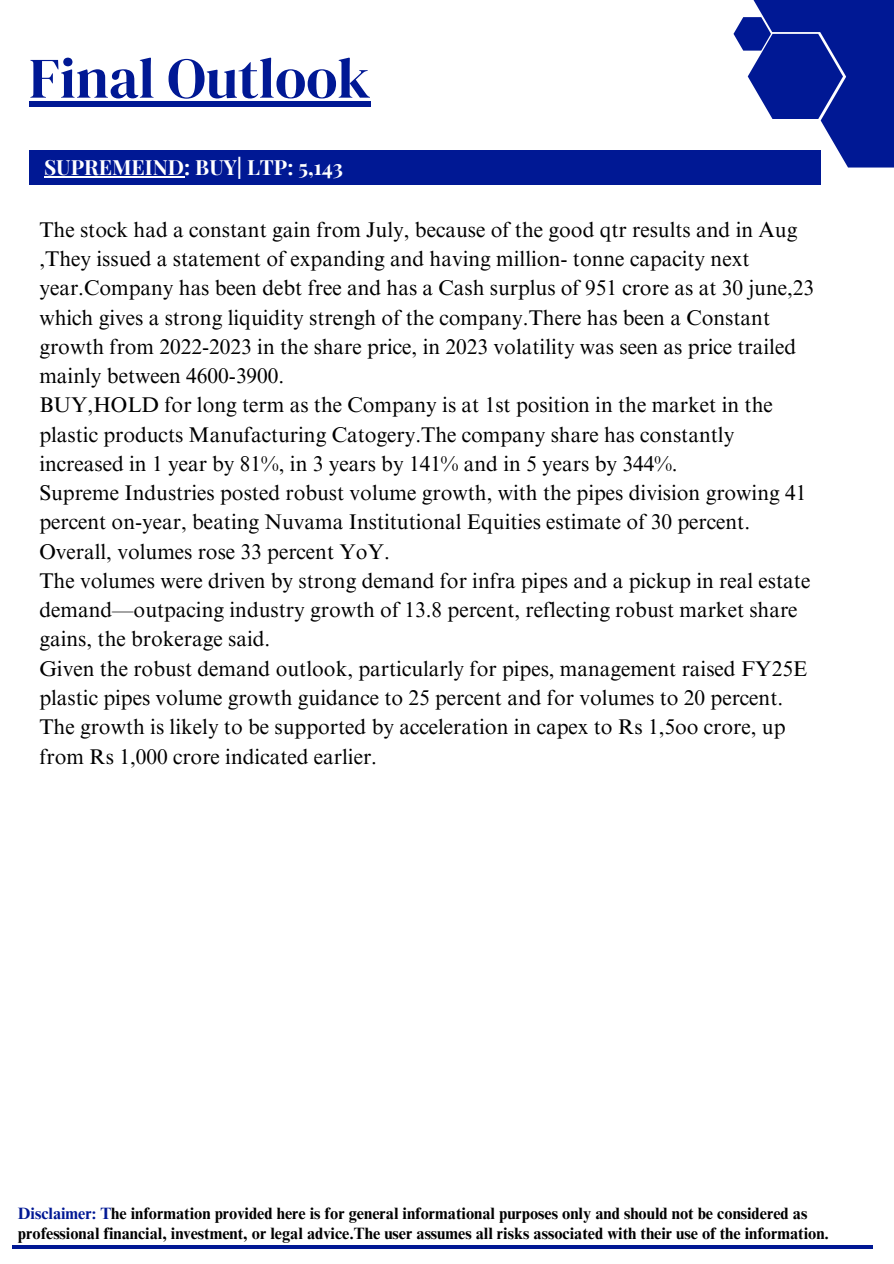
<style>
.page{position:relative;width:894px;height:1264px;background:#fff}
.page>*{position:absolute;margin:0;border:0;box-sizing:border-box;transform-origin:0 0}
.t1{font:57.15px "DM Serif Display";color:#001894}
.t2{font:21.3px/29.2px "Times NRMT Pro";color:#000}
.t3{font:700 21px "Playfair Display";color:#fff}
.t4{font:700 16.35px/19.6px "Times NRMT Pro";color:#000}
.s1{color:#001894}
</style>
<div class="page">
<div style="left:801px;top:0;width:92px;height:113px;background:#001894"></div>
<svg style="left:733px;top:17px;width:160px;height:150px"></svg>
<div style="left:744px;top:0;width:114px;height:32px;background:#001894"></div>
<div style="left:29px;top:150px;width:791px;height:35px;background:#001894"></div>
<hr style="left:13px;top:1245px;width:859px;height:4px;background:#001894">
<div style="left:29px;top:101px;width:341px;height:6px;background:#001894"></div>
<hr style="left:44px;top:176px;width:140px;height:2px;background:#fff">
<p class="t1" style="left:29px;top:38px;width:343px">Final Outlook</p>
<h2 class="t3" style="left:44px;top:153px;width:300px">SUPREMEIND: BUY| LTP: 5,143</h2>
<h3 class="t2" style="left:39px;top:217px;width:776px">The stock had a constant gain from July, because of the good qtr results and in Aug ,They issued a statement of expanding and having million- tonne capacity next year.Company has been debt free and has a Cash surplus of 951 crore as at 30 june,23 which gives a strong liquidity strengh of the company.There has been a Constant growth from 2022-2023 in the share price, in 2023 volatility was seen as price trailed mainly between 4600-3900.<br>BUY,HOLD for long term as the Company is at 1st position in the market in the plastic products Manufacturing Catogery.The company share has constantly increased in 1 year by 81%, in 3 years by 141% and in 5 years by 344%.<br>Supreme Industries posted robust volume growth, with the pipes division growing 41 percent on-year, beating Nuvama Institutional Equities estimate of 30 percent.<br>Overall, volumes rose 33 percent YoY.<br>The volumes were driven by strong demand for infra pipes and a pickup in real estate demand—outpacing industry growth of 13.8 percent, reflecting robust market share gains, the brokerage said.<br>Given the robust demand outlook, particularly for pipes, management raised FY25E plastic pipes volume growth guidance to 25 percent and for volumes to 20 percent.<br>The growth is likely to be supported by acceleration in capex to Rs 1,5oo crore, up from Rs 1,000 crore indicated earlier.</h3>
<h1 class="t4" style="left:18px;top:1205px;width:812px"><span class="s1">Disclaimer: T</span>he information provided here is for general informational purposes only and should not be considered as professional financial, investment, or legal advice.The user assumes all risks associated with their use of the information.</h1>
</div>
